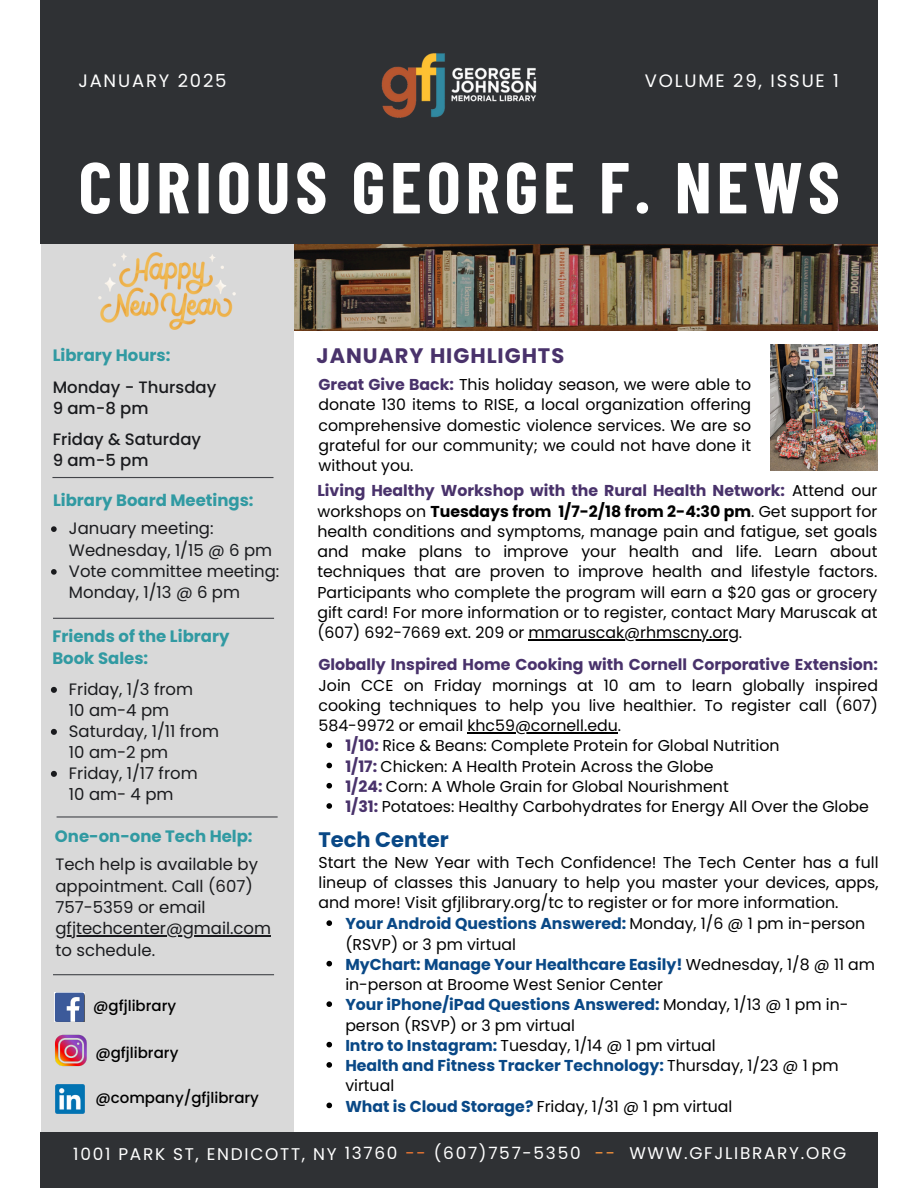
<style>
.page{position:relative;width:918px;height:1188px;background:#fff}
.page>*{position:absolute;margin:0;border:0;box-sizing:border-box;transform-origin:0 0}
.t1{font:700 72px "Barlow Condensed";letter-spacing:.07em;color:#fff}
.t2{font:700 21px "Poppins";letter-spacing:.045em;color:#49326b}
.t3{font:700 21px "Poppins";color:#094886}
.t4{font:18px "Poppins";letter-spacing:.1em;color:#fff}
.t5{font:16.95px "Poppins";letter-spacing:.1em;color:#fff}
.t6{font:16.5px/21.3px "Poppins";color:#1a1b1e}
.t7{font:700 16.5px/22.5px "Poppins";color:#319aa2}
.t8{font:500 16.5px/21.3px "Poppins";color:#1a1b1e}
.t9{font:15.75px/20.2px "Poppins";color:#000;text-align:justify}
.t10{font:700 15.75px/20.2px "Poppins";color:#094886}
.t11{font:500 15px "Poppins";color:#000}
.s1{font-weight:700;color:#49326b}
.s2{font-weight:700}
.s3{font-weight:700;color:#094886}
.s4{font-weight:400;color:#000}
.s5{color:#f27932}
.s6{color:#f9943b}
</style>
<div class="page">
<img style="left:293px;top:244px;width:585px;height:86px">
<div style="left:41px;top:244px;width:252px;height:888px;background:#d9d9d9"></div>
<div style="left:40px;top:1132px;width:838px;height:56px;background:#2f3134"></div>
<div style="left:40px;top:0;width:838px;height:244px;background:#2f3134"></div>
<hr style="left:53px;top:974px;width:221px;height:1px;background:#424449">
<img style="left:55px;top:992px;width:29px;height:29px">
<img style="left:55px;top:1034px;width:32px;height:33px">
<img style="left:381px;top:53px;width:156px;height:65px">
<hr style="left:52px;top:477px;width:222px;height:1px;background:#424449">
<hr style="left:53px;top:618px;width:221px;height:1px;background:#424449">
<img style="left:55px;top:1084px;width:30px;height:30px">
<hr style="left:57px;top:816px;width:221px;height:2px;background:#424449">
<img style="left:98px;top:252px;width:138px;height:78px">
<hr style="left:529px;top:639px;width:210px;height:1px;background:#000">
<hr style="left:467px;top:732px;width:151px;height:1px;background:#000">
<svg style="left:326px;top:742px;width:6px;height:6px"></svg>
<svg style="left:326px;top:763px;width:6px;height:5px"></svg>
<svg style="left:326px;top:783px;width:6px;height:6px"></svg>
<svg style="left:326px;top:803px;width:6px;height:6px"></svg>
<svg style="left:326px;top:920px;width:6px;height:6px"></svg>
<svg style="left:326px;top:961px;width:6px;height:5px"></svg>
<svg style="left:326px;top:1001px;width:6px;height:6px"></svg>
<svg style="left:326px;top:1042px;width:6px;height:5px"></svg>
<svg style="left:326px;top:1062px;width:6px;height:6px"></svg>
<svg style="left:326px;top:1103px;width:6px;height:5px"></svg>
<img style="left:770px;top:344px;width:107px;height:126px">
<svg style="left:51px;top:526px;width:6px;height:6px"></svg>
<svg style="left:51px;top:569px;width:6px;height:6px"></svg>
<hr style="left:55px;top:936px;width:216px;height:1px;background:#1a1b1e">
<svg style="left:51px;top:687px;width:6px;height:6px"></svg>
<svg style="left:51px;top:729px;width:6px;height:6px"></svg>
<svg style="left:51px;top:771px;width:6px;height:6px"></svg>
<p class="t4" style="left:78px;top:68px;width:150px">JANUARY 2025</p>
<p class="t4" style="left:645px;top:68px;width:196px">VOLUME 29, ISSUE 1</p>
<p class="t1" style="left:79px;top:141px;width:763px">CURIOUS GEORGE F. NEWS</p>
<h6 class="t7" style="left:53px;top:344px;width:119px">Library Hours:</h6>
<p class="t8" style="left:53px;top:376px;width:165px">Monday - Thursday<br>9 am-8 pm</p>
<p class="t8" style="left:53px;top:428px;width:150px">Friday &amp; Saturday<br>9 am-5 pm</p>
<p class="t7" style="left:53px;top:489px;width:202px">Library Board Meetings:</p>
<p class="t6" style="left:69px;top:518px;width:205px">January meeting:<br>Wednesday, 1/15 @ 6 pm</p>
<p class="t6" style="left:69px;top:561px;width:212px">Vote committee meeting:<br>Monday, 1/13 @ 6 pm</p>
<p class="t7" style="left:52px;top:625px;width:179px">Friends of the Library<br>Book Sales:</p>
<p class="t6" style="left:69px;top:679px;width:126px">Friday, 1/3 from<br>10 am-4 pm</p>
<p class="t6" style="left:69px;top:721px;width:152px">Saturday, 1/11 from<br>10 am-2 pm</p>
<h5 class="t6" style="left:69px;top:763px;width:130px">Friday, 1/17 from<br>10 am- 4 pm</h5>
<p class="t7" style="left:55px;top:825px;width:199px">One-on-one Tech Help:</p>
<p class="t6" style="left:55px;top:854px;width:204px">Tech help is available by appointment. Call (607)<br>757-5359 or email</p>
<p class="t6" style="left:55px;top:918px;width:217px">gfjtechcenter@gmail.com to schedule.</p>
<p class="t11" style="left:93px;top:995px;width:84px">@gfjlibrary</p>
<p class="t11" style="left:95px;top:1042px;width:84px">@gfjlibrary</p>
<h2 class="t11" style="left:95px;top:1088px;width:165px">@company/gfjlibrary</h2>
<p class="t2" style="left:317px;top:341px;width:249px">JANUARY HIGHLIGHTS</p>
<p class="t9" style="left:319px;top:374px;width:434px"><span class="s1">Great Give Back:</span> This holiday season, we were able to donate 130 items to RISE, a local organization offering comprehensive domestic violence services. We are so grateful for our community; we could not have done it without you.</p>
<h4 class="t9" style="left:317px;top:481px;width:562px"><span class="s1">Living Healthy Workshop with the Rural Health Network:</span> Attend our workshops on <span class="s2">Tuesdays from 1/7-2/18 from 2-4:30 pm</span>. Get support for health conditions and symptoms, manage pain and fatigue, set goals and make plans to improve your health and life. Learn about techniques that are proven to improve health and lifestyle factors.<br>Participants who complete the program will earn a $20 gas or grocery gift card! For more information or to register, contact Mary Maruscak at (607) 692-7669 ext. 209 or mmaruscak@rhmscny.org.</h4>
<p class="t9" style="left:319px;top:655px;width:561px"><span class="s1">Globally Inspired Home Cooking with Cornell Corporative Extension:<br></span>Join CCE on Friday mornings at 10 am to learn globally inspired cooking techniques to help you live healthier. To register call (607)<br>584-9972 or email khc59@cornell.edu.</p>
<h5 class="t9" style="left:345px;top:736px;width:436px"><span class="s1">1/10:</span> Rice &amp; Beans: Complete Protein for Global Nutrition<br><span class="s1">1/17:</span> Chicken: A Health Protein Across the Globe</h5>
<h5 class="t9" style="left:345px;top:776px;width:385px"><span class="s1">1/24:</span> Corn: A Whole Grain for Global Nourishment</h5>
<h5 class="t9" style="left:345px;top:797px;width:525px"><span class="s1">1/31:</span> Potatoes: Healthy Carbohydrates for Energy All Over the Globe</h5>
<p class="t3" style="left:319px;top:825px;width:132px">Tech Center</p>
<p class="t9" style="left:319px;top:852px;width:562px">Start the New Year with Tech Confidence! The Tech Center has a full lineup of classes this January to help you master your devices, apps, and more! Visit gfjlibrary.org/tc to register or for more information.</p>
<h5 class="t9" style="left:345px;top:914px;width:522px"><span class="s3">Your Android Questions Answered:</span> Monday, 1/6 @ 1 pm in-person (RSVP) or 3 pm virtual</h5>
<p class="t9" style="left:345px;top:954px;width:531px"><span class="s3">MyChart: Manage Your Healthcare Easily!</span> Wednesday, 1/8 @ 11 am in-person at Broome West Senior Center</p>
<p class="t9" style="left:345px;top:995px;width:505px"><span class="s3">Your iPhone/iPad Questions Answered:</span> Monday, 1/13 @ 1 pm in&shy;person (RSVP) or 3 pm virtual</p>
<p class="t9" style="left:345px;top:1035px;width:372px"><span class="s3">Intro to Instagram:</span> Tuesday, 1/14 @ 1 pm virtual</p>
<h5 class="t10" style="left:345px;top:1055px;width:495px">Health and Fitness Tracker Technology: <span class="s4">Thursday, 1/23 @ 1 pm virtual</span></h5>
<p class="t9" style="left:345px;top:1096px;width:389px"><span class="s3">What is Cloud Storage?</span> Friday, 1/31 @ 1 pm virtual</p>
<h4 class="t5" style="left:73px;top:1142px;width:775px">1001 PARK ST, ENDICOTT, NY 13760 <span class="s5">--</span> (607)757-5350 <span class="s6">--</span> WWW.GFJLIBRARY.ORG</h4>
</div>
